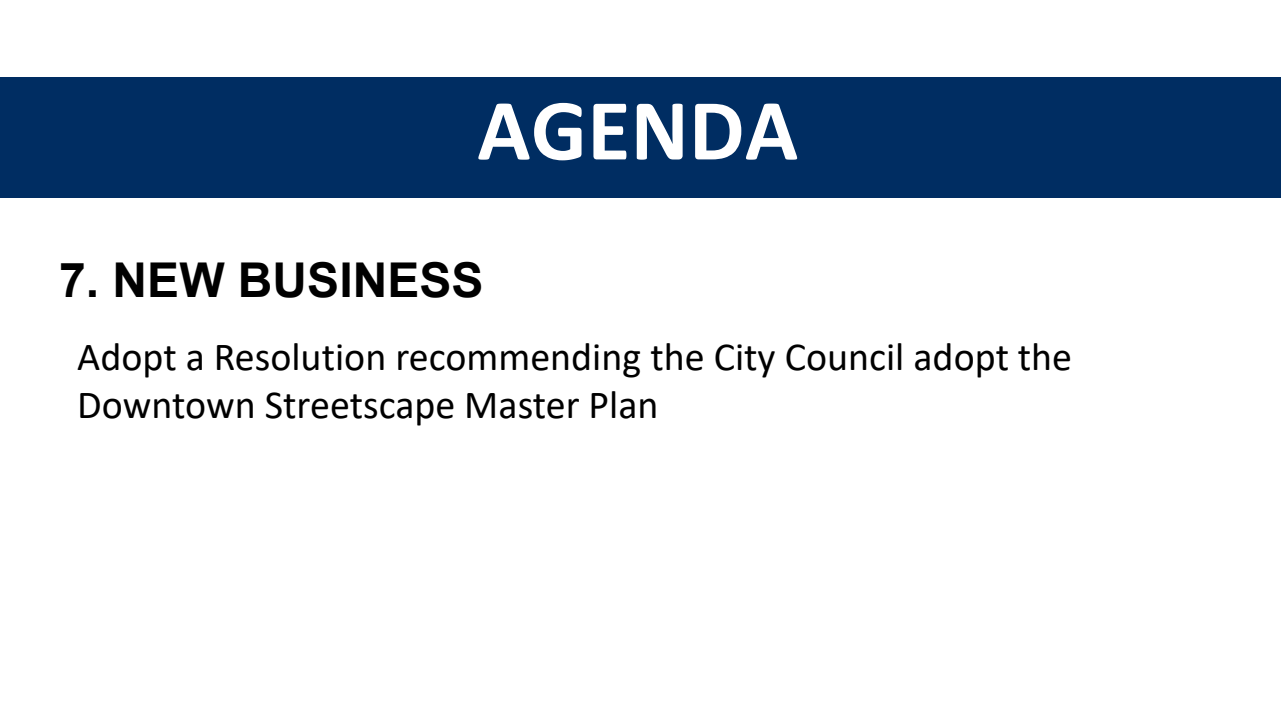
<style>
.page{position:relative;width:1281px;height:720px;background:#fff}
.page>*{position:absolute;margin:0;border:0;box-sizing:border-box;transform-origin:0 0}
.t1{font:700 88px "Calibri";letter-spacing:.005em;color:#fff}
.t2{font:700 48px "Arial";color:#000}
.t3{font:40px/48px "Calibri";color:#000}
</style>
<div class="page">
<div style="left:0;top:77px;width:1280px;height:121px;background:#002d62"></div>
<p class="t1" style="left:477px;top:68px;width:322px">AGENDA</p>
<p class="t2" style="left:59px;top:246px;width:426px">7. NEW BUSINESS</p>
<p class="t3" style="left:77px;top:331px;width:996px">Adopt a Resolution recommending the City Council adopt the<br>Downtown Streetscape Master Plan</p>
</div>
